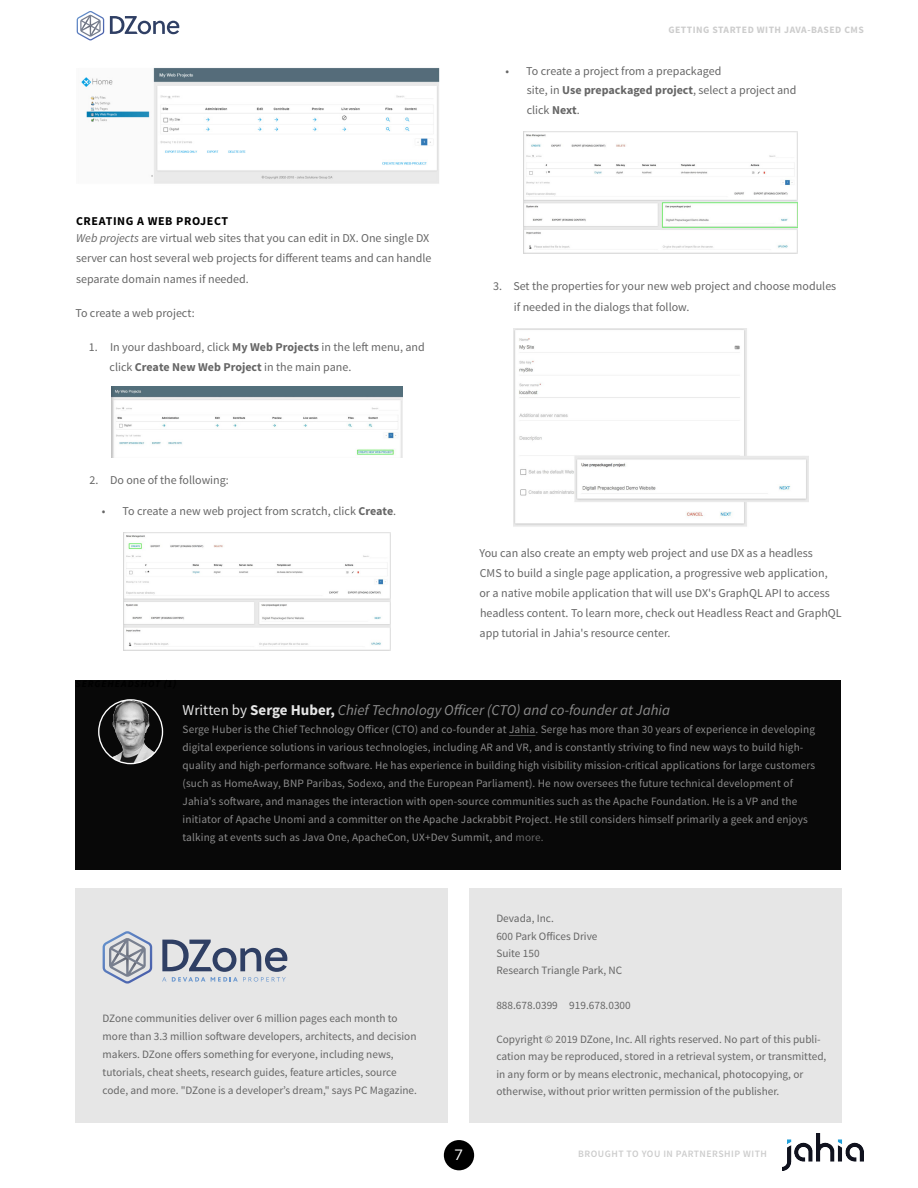
<style>
.page{position:relative;width:918px;height:1188px;background:#fff}
.page>*{position:absolute;margin:0;border:0;box-sizing:border-box;transform-origin:0 0}
.t1{font:italic 15px "Source Sans Pro";color:#8c8c8c}
.t2{font:15px "Gotham";color:#fff}
.t3{font:12px/20.1px "Source Sans Pro";color:#666}
.t4{font:11.25px/18px "Source Sans Pro";letter-spacing:.01em;color:#8c8c8c}
.t5{font:11.25px/17.2px "Source Sans Pro";color:#666}
.t6{font:700 9.75px "Source Sans Pro";letter-spacing:.05em;color:#ccc}
.t7{font:600 9.75px "Source Sans Pro";letter-spacing:.05em;color:#ccc}
.s1{font-weight:700;color:#000}
.s2{font-style:italic}
.s3{font-weight:700}
.s4{font-style:normal;color:#e6e6e6}
.s5{font-weight:700;font-style:normal;color:#e6e6e6}
.s6{color:#666}
</style>
<div class="page">
<div style="left:444px;top:1140px;width:30px;height:30px;background:#000;border-radius:50%"></div>
<svg style="left:77px;top:11px;width:27px;height:29px"></svg>
<svg style="left:110px;top:16px;width:69px;height:18px"></svg>
<img style="left:782px;top:1133px;width:82px;height:37px">
<img style="left:81px;top:68px;width:359px;height:116px">
<img style="left:112px;top:387px;width:291px;height:71px">
<img style="left:124px;top:532px;width:267px;height:119px">
<img style="left:524px;top:132px;width:274px;height:121px">
<img style="left:513px;top:329px;width:295px;height:198px">
<div style="left:469px;top:889px;width:373px;height:234px;background:#e6e6e6"></div>
<div style="left:76px;top:889px;width:372px;height:234px;background:#e6e6e6"></div>
<svg style="left:162px;top:940px;width:125px;height:42px"></svg>
<svg style="left:103px;top:931px;width:49px;height:53px"></svg>
<div style="left:76px;top:680px;width:765px;height:189px;background:#080808"></div>
<svg style="left:509px;top:735px;width:26px;height:1px"></svg>
<img style="left:99px;top:700px;width:64px;height:64px;border-radius:32px">
<div style="left:98px;top:699px;width:65px;height:65px;border:1px solid #fff;border-radius:50%"></div>
<p class="t6" style="left:668px;top:24px;width:197px">GETTING STARTED WITH JAVA-BASED CMS</p>
<p class="t3" style="left:76px;top:212px;width:355px;line-height:17.4px"><span class="s1">CREATING A WEB PROJECT<br></span><span class="s2">Web projects</span> are virtual web sites that you can edit in DX. One single DX</p>
<p class="t3" style="left:76px;top:248px;width:357px">server can host several web projects for different teams and can handle separate domain names if needed.</p>
<p class="t3" style="left:75px;top:303px;width:121px">To create a web project:</p>
<p class="t3" style="left:110px;top:337px;width:317px;text-indent:-21px">1. In your dashboard, click <span class="s3">My Web Projects</span> in the left menu, and click <span class="s3">Create New Web Project</span> in the main pane.</p>
<p class="t3" style="left:89px;top:470px;width:141px">2. Do one of the following:</p>
<p class="t3" style="left:102px;top:501px;width:296px">• To create a new web project from scratch, click <span class="s3">Create</span>.</p>
<p class="t3" style="left:527px;top:61px;width:271px;line-height:19.5px;text-indent:-21px">• To create a project from a prepackaged<br>site, in <span class="s3">Use prepackaged project</span>, select a project and click <span class="s3">Next</span>.</p>
<p class="t3" style="left:514px;top:276px;width:324px;text-indent:-21px">3. Set the properties for your new web project and choose modules if needed in the dialogs that follow.</p>
<p class="t3" style="left:479px;top:543px;width:364px">You can also create an empty web project and use DX as a headless<br>CMS to build a single page application, a progressive web application,<br>or a native mobile application that will use DX's GraphQL API to access headless content. To learn more, check out Headless React and GraphQL app tutorial in Jahia's resource center.</p>
<p class="t1" style="left:183px;top:700px;width:489px"><span class="s4">Written by</span> <span class="s5">Serge Huber,</span> Chief Technology Officer (CTO) and co-founder at Jahia</p>
<p class="t4" style="left:183px;top:720px;width:634px">Serge Huber is the Chief Technology Officer (CTO) and co-founder at Jahia. Serge has more than 30 years of experience in developing digital experience solutions in various technologies, including AR and VR, and is constantly striving to find new ways to build high&shy;quality and high-performance software. He has experience in building high visibility mission-critical applications for large customers (such as HomeAway, BNP Paribas, Sodexo, and the European Parliament). He now oversees the future technical development of Jahia's software, and manages the interaction with open-source communities such as the Apache Foundation. He is a VP and the initiator of Apache Unomi and a committer on the Apache Jackrabbit Project. He still considers himself primarily a geek and enjoys talking at events such as Java One, ApacheCon, UX+Dev Summit, and <span class="s6">more.</span></p>
<p class="t5" style="left:103px;top:1010px;width:316px;line-height:18px">DZone communities deliver over 6 million pages each month to more than 3.3 million software developers, architects, and decision makers. DZone offers something for everyone, including news, tutorials, cheat sheets, research guides, feature articles, source code, and more. "DZone is a developer’s dream," says PC Magazine.</p>
<p class="t5" style="left:496px;top:910px;width:127px">Devada, Inc.<br>600 Park Offices Drive<br>Suite 150<br>Research Triangle Park, NC</p>
<p class="t5" style="left:496px;top:997px;width:136px">888.678.0399 919.678.0300</p>
<p class="t5" style="left:496px;top:1031px;width:331px">Copyright © 2019 DZone, Inc. All rights reserved. No part of this publi&shy;cation may be reproduced, stored in a retrieval system, or transmitted, in any form or by means electronic, mechanical, photocopying, or otherwise, without prior written permission of the publisher.</p>
<p class="t2" style="left:454px;top:1146px;width:10px">7</p>
<p class="t7" style="left:578px;top:1148px;width:190px">BROUGHT TO YOU IN PARTNERSHIP WITH</p>
</div>
